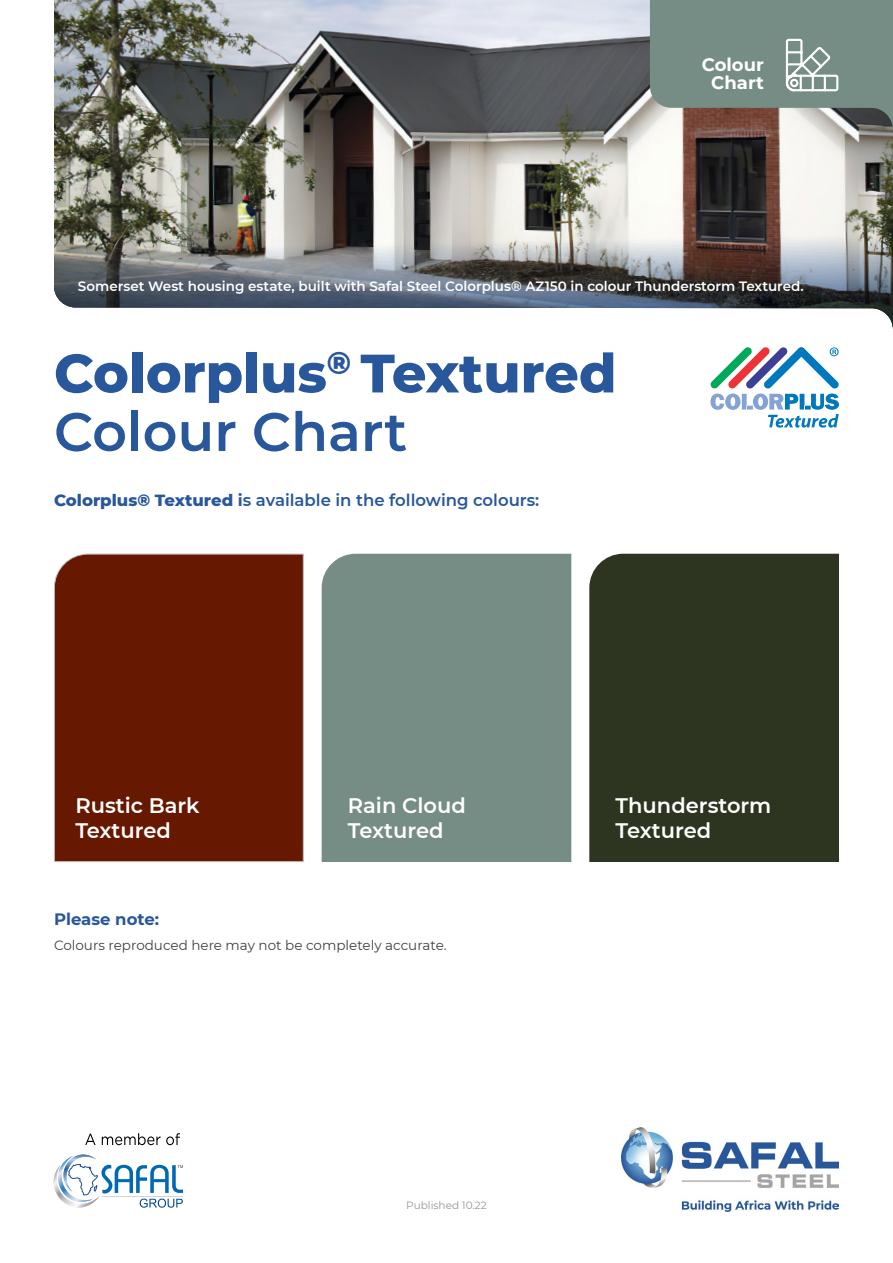
<style>
.page{position:relative;width:893px;height:1263px;background:#fff}
.page>*{position:absolute;margin:0;border:0;box-sizing:border-box;transform-origin:0 0}
.t1{font:800 54px/58.5px "Montserrat";color:#28579c}
.t2{font:600 21px/25.5px "Montserrat";color:#fff}
.t3{font:700 18px/18px "Montserrat";color:#fff;text-align:center}
.t4{font:600 16.5px "Montserrat";color:#28579c}
.t5{font:700 16.5px "Montserrat";color:#28579c}
.t6{font:600 13.5px "Montserrat";color:#fff}
.t7{font:13.5px "Montserrat";color:#414042}
.t8{font:10.5px "Montserrat";color:#939598}
.s1{font-weight:600}
.s2{font-weight:800}
.s3{font-weight:700}
</style>
<div class="page">
<svg style="left:53px;top:1133px;width:130px;height:75px"></svg>
<img style="left:622px;top:1127px;width:217px;height:84px">
<img style="left:54px;top:0;width:839px;height:329px">
<svg style="left:650px;top:0;width:243px;height:130px;background:#808f87"></svg>
<svg style="left:710px;top:347px;width:129px;height:81px"></svg>
<div style="left:54px;top:553px;width:250px;height:309px;background:#671800"></div>
<div style="left:322px;top:554px;width:249px;height:308px;background:#768d85"></div>
<div style="left:589px;top:554px;width:250px;height:308px;background:#2d3520"></div>
<h3 class="t3" style="left:702px;top:55px;width:63px">Colour<br>Chart</h3>
<p class="t6" style="left:78px;top:276px;width:727px">Somerset West housing estate, built with Safal Steel Colorplus® AZ150 in colour Thunderstorm Textured.</p>
<h1 class="t1" style="left:54px;top:341px;width:564px">Colorplus<sup>®</sup> Textured<br><span class="s1">Colour Chart</span></h1>
<p class="t4" style="left:54px;top:488px;width:487px"><span class="s2">Colorplus® Textured</span> <span class="s3">i</span>s available in the following colours:</p>
<h2 class="t2" style="left:75px;top:791px;width:126px">Rustic Bark<br>Textured</h2>
<h2 class="t2" style="left:348px;top:791px;width:119px">Rain Cloud<br>Textured</h2>
<h2 class="t2" style="left:616px;top:791px;width:157px">Thunderstorm<br>Textured</h2>
<p class="t5" style="left:54px;top:907px;width:107px">Please note:</p>
<p class="t7" style="left:54px;top:936px;width:394px">Colours reproduced here may not be completely accurate.</p>
<p class="t8" style="left:406px;top:1198px;width:82px">Published 10.22</p>
</div>
